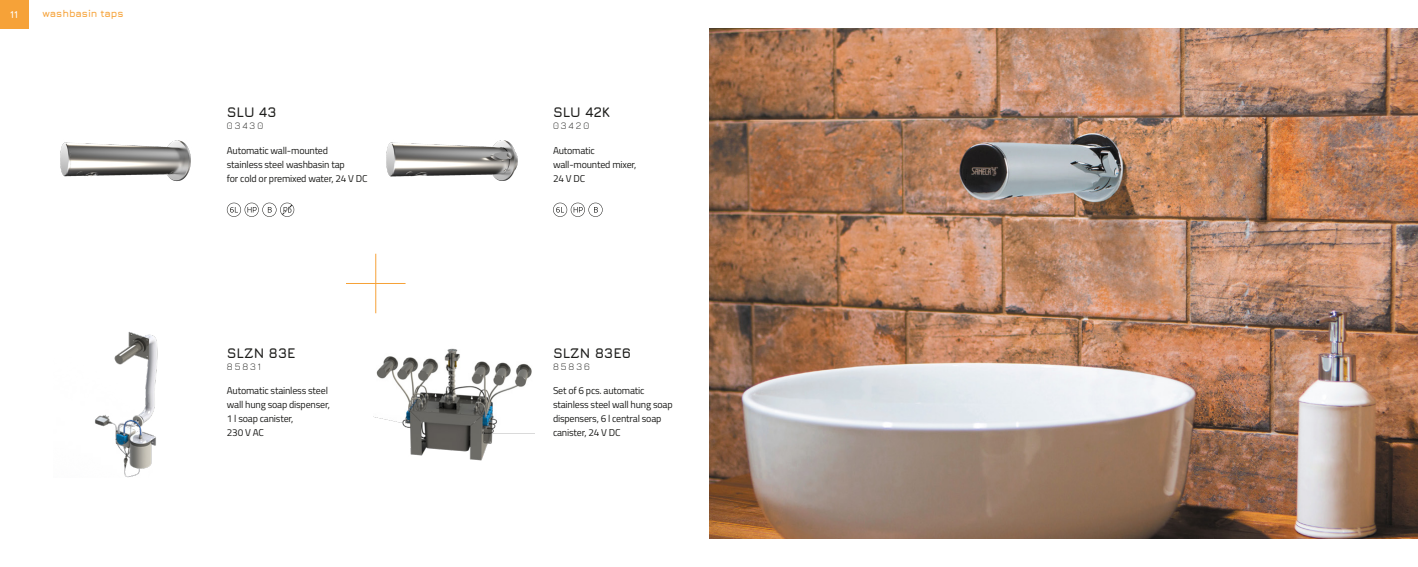
<style>
.page{position:relative;width:1418px;height:567px;background:#fff}
.page>*{position:absolute;margin:0;border:0;box-sizing:border-box;transform-origin:0 0}
.t1{font:700 14px "Jura";letter-spacing:-.005em;color:#1d1d1b}
.t2{font:10px/14px "Titillium";letter-spacing:-.02em;color:#1d1d1b}
.t3{font:300 10px "Jura";letter-spacing:.2em;color:#1d1d1b}
.t4{font:700 10px "Jura";letter-spacing:-.005em;color:#f6a238}
.t5{font:700 10px "Jura";color:#fff}
</style>
<div class="page">
<div style="left:0;top:0;width:28px;height:28px;background:#f6a238"></div>
<hr style="left:346px;top:283px;width:59px;height:1px;background:#f6a238">
<hr style="left:375px;top:254px;width:1px;height:59px;background:#f6a238">
<img style="left:60px;top:140px;width:131px;height:42px">
<img style="left:386px;top:140px;width:132px;height:41px">
<img style="left:373px;top:348px;width:161px;height:113px">
<img style="left:94px;top:331px;width:64px;height:147px">
<img style="left:709px;top:28px;width:708px;height:511px">
<svg style="left:553px;top:203px;width:49px;height:14px"></svg>
<svg style="left:227px;top:203px;width:67px;height:14px"></svg>
<p class="t5" style="left:10px;top:7px;width:9px">11</p>
<p class="t4" style="left:43px;top:7px;width:82px">washbasin taps</p>
<h1 class="t1" style="left:227px;top:102px;width:51px">SLU 43</h1>
<p class="t3" style="left:227px;top:119px;width:38px">03430</p>
<p class="t2" style="left:227px;top:142px;width:142px">Automatic wall-mounted<br>stainless steel washbasin tap<br>for cold or premixed water, 24 V DC</p>
<h1 class="t1" style="left:227px;top:343px;width:70px">SLZN 83E</h1>
<p class="t3" style="left:227px;top:360px;width:36px">85831</p>
<p class="t2" style="left:227px;top:383px;width:105px">Automatic stainless steel wall hung soap dispenser,<br>1 l soap canister,<br>230 V AC</p>
<h1 class="t1" style="left:553px;top:102px;width:58px">SLU 42K</h1>
<p class="t3" style="left:553px;top:119px;width:38px">03420</p>
<p class="t2" style="left:553px;top:142px;width:85px">Automatic wall-mounted mixer,<br>24 V DC</p>
<h1 class="t1" style="left:553px;top:343px;width:80px">SLZN 83E6</h1>
<p class="t3" style="left:553px;top:360px;width:38px">85836</p>
<p class="t2" style="left:553px;top:383px;width:121px">Set of 6 pcs. automatic stainless steel wall hung soap dispensers, 6 l central soap canister, 24 V DC</p>
</div>
